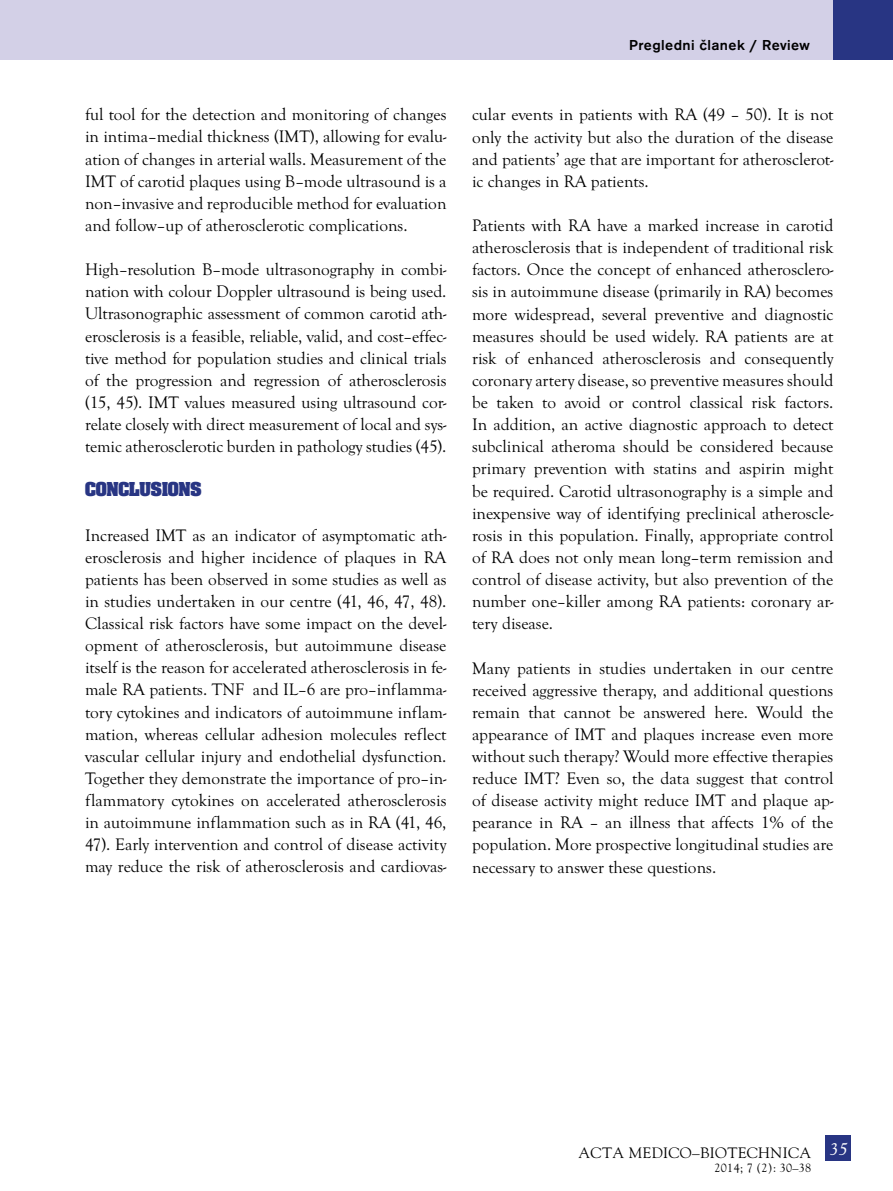
<style>
.page{position:relative;width:893px;height:1191px;background:#fff}
.page>*{position:absolute;margin:0;border:0;box-sizing:border-box;transform-origin:0 0}
.t1{font:700 21px "Aachen PCE";color:#283583}
.t2{font:italic 18px "Goudy Old Sty TCE";color:#fff}
.t3{font:17.25px/22px "Goudy Old Sty TCE";color:#000;text-align:justify}
.t4{font:500 15px "Accius TCE";letter-spacing:.025em;color:#000}
.t5{font:15px "MM Goudy";letter-spacing:.025em;color:#000}
.t6{font:12px "MM Goudy";letter-spacing:.025em;color:#000}
</style>
<div class="page">
<div style="left:0;top:0;width:893px;height:60px;background:#d3d0e7"></div>
<div style="left:833px;top:0;width:60px;height:60px;background:#283583"></div>
<div style="left:825px;top:1135px;width:26px;height:26px;background:#283583"></div>
<p class="t3" style="left:85px;top:104px;width:363px">ful tool for the detection and monitoring of changes in intima–medial thickness (IMT), allowing for evalu&shy;ation of changes in arterial walls. Measurement of the IMT of carotid plaques using B–mode ultrasound is a non–invasive and reproducible method for evaluation and follow–up of atherosclerotic complications.</p>
<p class="t3" style="left:85px;top:259px;width:363px">High–resolution B–mode ultrasonography in combi&shy;nation with colour Doppler ultrasound is being used.<br>Ultrasonographic assessment of common carotid ath&shy;erosclerosis is a feasible, reliable, valid, and cost–effec&shy;tive method for population studies and clinical trials of the progression and regression of atherosclerosis (15, 45). IMT values measured using ultrasound cor&shy;relate closely with direct measurement of local and sys&shy;temic atherosclerotic burden in pathology studies (45).</p>
<p class="t1" style="left:85px;top:479px;width:118px">CONCLUSIONS</p>
<p class="t3" style="left:85px;top:524px;width:363px">Increased IMT as an indicator of asymptomatic ath&shy;erosclerosis and higher incidence of plaques in RA patients has been observed in some studies as well as in studies undertaken in our centre (41, 46, 47, 48).<br>Classical risk factors have some impact on the devel&shy;opment of atherosclerosis, but autoimmune disease itself is the reason for accelerated atherosclerosis in fe&shy;male RA patients. TNF and IL–6 are pro–inflamma&shy;tory cytokines and indicators of autoimmune inflam&shy;mation, whereas cellular adhesion molecules reflect vascular cellular injury and endothelial dysfunction.<br>Together they demonstrate the importance of pro–in&shy;flammatory cytokines on accelerated atherosclerosis in autoimmune inflammation such as in RA (41, 46, 47). Early intervention and control of disease activity may reduce the risk of atherosclerosis and cardiovas-</p>
<p class="t4" style="left:629px;top:36px;width:182px">Pregledni članek / Review</p>
<p class="t3" style="left:472px;top:104px;width:363px">cular events in patients with RA (49 – 50). It is not only the activity but also the duration of the disease and patients’ age that are important for atherosclerot&shy;ic changes in RA patients.</p>
<p class="t3" style="left:472px;top:214px;width:363px">Patients with RA have a marked increase in carotid atherosclerosis that is independent of traditional risk factors. Once the concept of enhanced atherosclero&shy;sis in autoimmune disease (primarily in RA) becomes more widespread, several preventive and diagnostic measures should be used widely. RA patients are at risk of enhanced atherosclerosis and consequently coronary artery disease, so preventive measures should be taken to avoid or control classical risk factors.<br>In addition, an active diagnostic approach to detect subclinical atheroma should be considered because primary prevention with statins and aspirin might be required. Carotid ultrasonography is a simple and inexpensive way of identifying preclinical atheroscle&shy;rosis in this population. Finally, appropriate control of RA does not only mean long–term remission and control of disease activity, but also prevention of the number one–killer among RA patients: coronary ar&shy;tery disease.</p>
<p class="t3" style="left:472px;top:657px;width:363px">Many patients in studies undertaken in our centre received aggressive therapy, and additional questions remain that cannot be answered here. Would the appearance of IMT and plaques increase even more without such therapy? Would more effective therapies reduce IMT? Even so, the data suggest that control of disease activity might reduce IMT and plaque ap&shy;pearance in RA – an illness that affects 1% of the population. More prospective longitudinal studies are necessary to answer these questions.</p>
<p class="t5" style="left:578px;top:1143px;width:234px">ACTA MEDICO–BIOTECHNICA</p>
<p class="t6" style="left:714px;top:1160px;width:98px">2014; 7 (2): 30–38</p>
<p class="t2" style="left:829px;top:1139px;width:19px">35</p>
</div>
